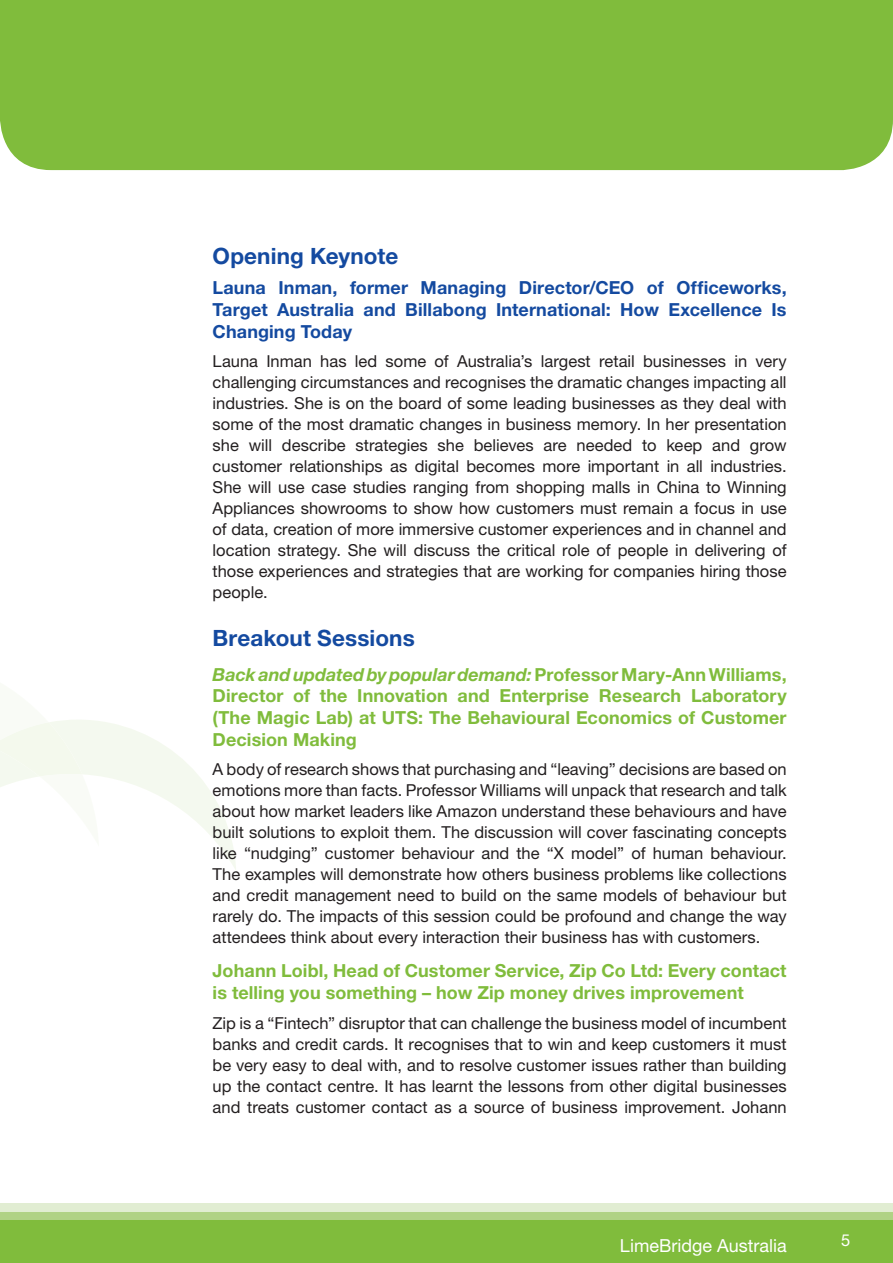
<style>
.page{position:relative;width:893px;height:1263px;background:#fff}
.page>*{position:absolute;margin:0;border:0;box-sizing:border-box;transform-origin:0 0}
.t1{font:700 22.5px "Helvetica Neue LT";letter-spacing:.005em;color:#144aa0}
.t2{font:700 18px/21.6px "Helvetica Neue LT";letter-spacing:.005em;color:#80bc3c;text-align:justify}
.t3{font:700 18px/21.6px "Helvetica Neue LT";letter-spacing:.005em;color:#144aa0;text-align:justify}
.t4{font:18px "Helvetica Neue LT";color:#fff}
.t5{font:16.5px/21px "Helvetica Neue LT";color:#231f20;text-align:justify}
.t6{font:16.5px "Helvetica Neue LT";color:#fff}
.s1{font-style:italic}
</style>
<div class="page">
<div style="left:0;top:1203px;width:893px;height:60px;background:#e1edd2"></div>
<div style="left:0;top:1212px;width:893px;height:51px;background:#b0d285"></div>
<div style="left:0;top:1220px;width:893px;height:43px;background:#80bc3c"></div>
<div style="left:1px;top:0;width:892px;height:170px;background:#80bc3c"></div>
<svg style="left:154px;top:739px;width:82px;height:131px"></svg>
<svg style="left:0;top:720px;width:154px;height:73px"></svg>
<svg style="left:0;top:0;width:1px;height:127px"></svg>
<h1 class="t1" style="left:213px;top:242px;width:187px">Opening Keynote</h1>
<p class="t3" style="left:213px;top:277px;width:576px">Launa Inman, former Managing Director/CEO of Officeworks, Target Australia and Billabong International: How Excellence Is Changing Today</p>
<p class="t5" style="left:213px;top:350px;width:576px">Launa Inman has led some of Australia’s largest retail businesses in very challenging circumstances and recognises the dramatic changes impacting all industries. She is on the board of some leading businesses as they deal with some of the most dramatic changes in business memory. In her presentation she will describe strategies she believes are needed to keep and grow customer relationships as digital becomes more important in all industries.<br>She will use case studies ranging from shopping malls in China to Winning Appliances showrooms to show how customers must remain a focus in use of data, creation of more immersive customer experiences and in channel and location strategy. She will discuss the critical role of people in delivering of those experiences and strategies that are working for companies hiring those people.</p>
<h1 class="t1" style="left:213px;top:624px;width:204px">Breakout Sessions</h1>
<p class="t2" style="left:213px;top:663px;width:576px"><span class="s1">Back and updated by popular demand:</span> Professor Mary-Ann Williams, Director of the Innovation and Enterprise Research Laboratory (The Magic Lab) at UTS: The Behavioural Economics of Customer Decision Making</p>
<p class="t5" style="left:213px;top:758px;width:576px">A body of research shows that purchasing and “leaving” decisions are based on emotions more than facts. Professor Williams will unpack that research and talk about how market leaders like Amazon understand these behaviours and have built solutions to exploit them. The discussion will cover fascinating concepts like “nudging” customer behaviour and the “X model” of human behaviour.<br>The examples will demonstrate how others business problems like collections and credit management need to build on the same models of behaviour but rarely do. The impacts of this session could be profound and change the way attendees think about every interaction their business has with customers.</p>
<p class="t2" style="left:213px;top:960px;width:575px">Johann Loibl, Head of Customer Service, Zip Co Ltd: Every contact is telling you something – how Zip money drives improvement</p>
<p class="t5" style="left:213px;top:1012px;width:576px">Zip is a “Fintech” disruptor that can challenge the business model of incumbent banks and credit cards. It recognises that to win and keep customers it must be very easy to deal with, and to resolve customer issues rather than building up the contact centre. It has learnt the lessons from other digital businesses and treats customer contact as a source of business improvement. Johann</p>
<p class="t4" style="left:620px;top:1234px;width:168px">LimeBridge Australia</p>
<p class="t6" style="left:841px;top:1230px;width:11px">5</p>
</div>
